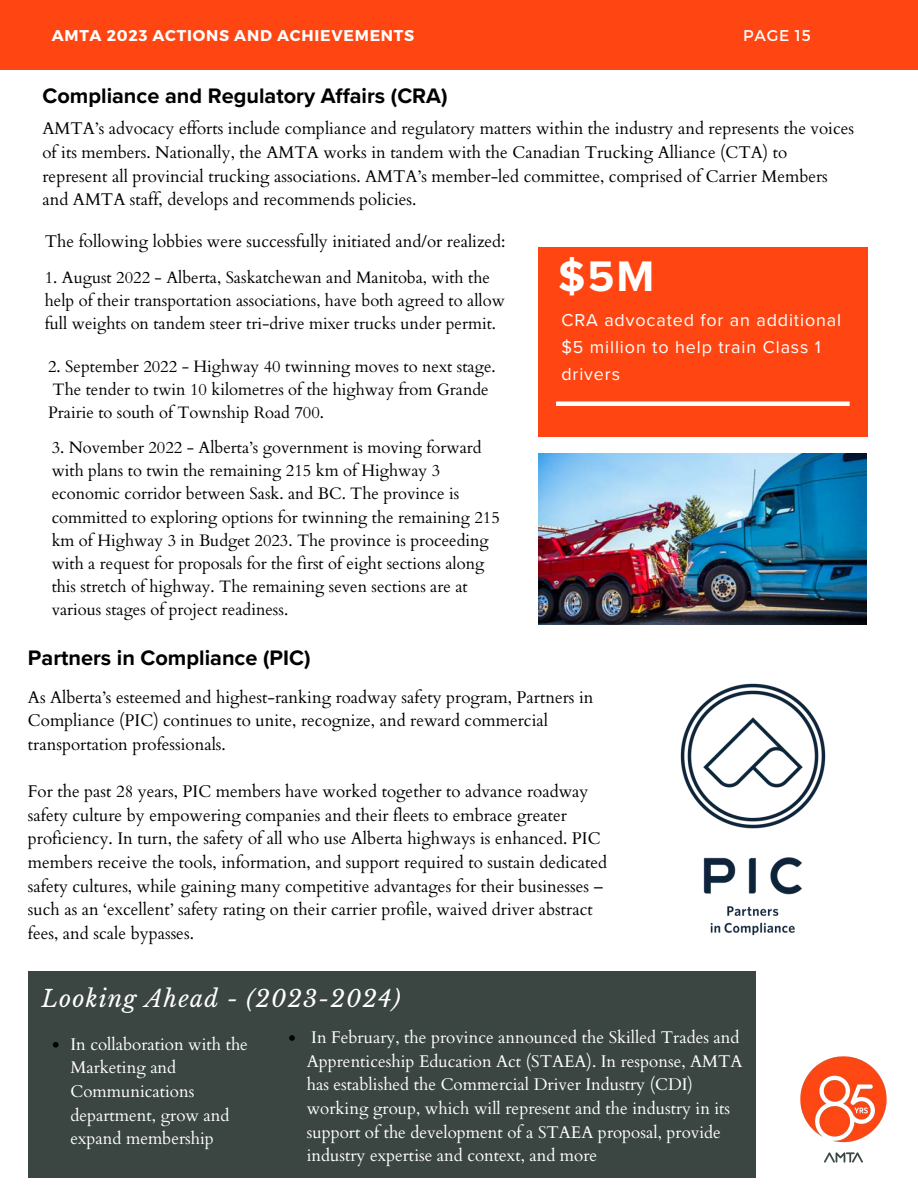
<style>
.page{position:relative;width:918px;height:1188px;background:#fff}
.page>*{position:absolute;margin:0;border:0;box-sizing:border-box;transform-origin:0 0}
.t1{font:700 44.25px "Proxima Nova";color:#fff}
.t2{font:italic 23.25px "Libre Baskerville";letter-spacing:.05em;color:#fff}
.t3{font:700 21.75px "Proxima Nova";color:#000}
.t4{font:17.85px/27px "Proxima Nova";letter-spacing:.05em;color:#fff}
.t5{font:16.95px/23.7px "Cardo";color:#000}
.t6{font:16.95px/23.7px "Cardo";color:#fff}
.t7{font:16.5px/23.1px "Cardo";color:#000}
.t8{font:700 15.6px "Montserrat";letter-spacing:.05em;color:#fff}
.t9{font:15.6px "Montserrat";letter-spacing:.05em;color:#fff}
</style>
<div class="page">
<div style="left:0;top:0;width:918px;height:70px;background:#ff4612"></div>
<img style="left:681px;top:683px;width:145px;height:252px">
<div style="left:538px;top:247px;width:330px;height:190px;background:#ff4612"></div>
<div style="left:556px;top:401px;width:294px;height:5px;background:#fff"></div>
<img style="left:538px;top:454px;width:329px;height:171px">
<img style="left:801px;top:1056px;width:85px;height:106px">
<div style="left:28px;top:971px;width:727px;height:207px;background:#3b4542"></div>
<svg style="left:53px;top:1042px;width:6px;height:6px"></svg>
<svg style="left:289px;top:1035px;width:6px;height:6px"></svg>
<p class="t8" style="left:52px;top:25px;width:364px">AMTA 2023 ACTIONS AND ACHIEVEMENTS</p>
<p class="t3" style="left:42px;top:86px;width:407px">Compliance and Regulatory Affairs (CRA)</p>
<p class="t9" style="left:743px;top:25px;width:69px">PAGE 15</p>
<p class="t5" style="left:42px;top:117px;width:813px">AMTA’s advocacy efforts include compliance and regulatory matters within the industry and represents the voices of its members. Nationally, the AMTA works in tandem with the Canadian Trucking Alliance (CTA) to represent all provincial trucking associations. AMTA’s member-led committee, comprised of Carrier Members and AMTA staff, develops and recommends policies.</p>
<p class="t5" style="left:45px;top:230px;width:462px">The following lobbies were successfully initiated and/or realized:</p>
<p class="t7" style="left:45px;top:266px;width:462px">1. August 2022 - Alberta, Saskatchewan and Manitoba, with the help of their transportation associations, have both agreed to allow full weights on tandem steer tri-drive mixer trucks under permit.</p>
<h1 class="t1" style="left:558px;top:256px;width:98px">$5M</h1>
<p class="t4" style="left:561px;top:307px;width:281px">CRA advocated for an additional $5 million to help train Class 1 drivers</p>
<p class="t7" style="left:48px;top:355px;width:449px">2. September 2022 - Highway 40 twinning moves to next stage.<br>The tender to twin 10 kilometres of the highway from Grande<br>Prairie to south of Township Road 700.</p>
<p class="t7" style="left:52px;top:437px;width:450px">3. November 2022 - Alberta’s government is moving forward with plans to twin the remaining 215 km of Highway 3 economic corridor between Sask. and BC. The province is committed to exploring options for twinning the remaining 215 km of Highway 3 in Budget 2023. The province is proceeding with a request for proposals for the first of eight sections along this stretch of highway. The remaining seven sections are at various stages of project readiness.</p>
<p class="t3" style="left:28px;top:648px;width:284px">Partners in Compliance (PIC)</p>
<p class="t5" style="left:28px;top:686px;width:567px">As Alberta’s esteemed and highest-ranking roadway safety program, Partners in<br>Compliance (PIC) continues to unite, recognize, and reward commercial transportation professionals.</p>
<p class="t5" style="left:28px;top:780px;width:581px">For the past 28 years, PIC members have worked together to advance roadway safety culture by empowering companies and their fleets to embrace greater proficiency. In turn, the safety of all who use Alberta highways is enhanced. PIC members receive the tools, information, and support required to sustain dedicated safety cultures, while gaining many competitive advantages for their businesses – such as an ‘excellent’ safety rating on their carrier profile, waived driver abstract fees, and scale bypasses.</p>
<h2 class="t2" style="left:42px;top:985px;width:360px">Looking Ahead - (2023-2024)</h2>
<p class="t6" style="left:70px;top:1033px;width:179px">In collaboration with the<br>Marketing and<br>Communications department, grow and expand membership</p>
<p class="t6" style="left:307px;top:1026px;width:437px">In February, the province announced the Skilled Trades and Apprenticeship Education Act (STAEA). In response, AMTA has established the Commercial Driver Industry (CDI) working group, which will represent and the industry in its support of the development of a STAEA proposal, provide industry expertise and context, and more</p>
</div>
